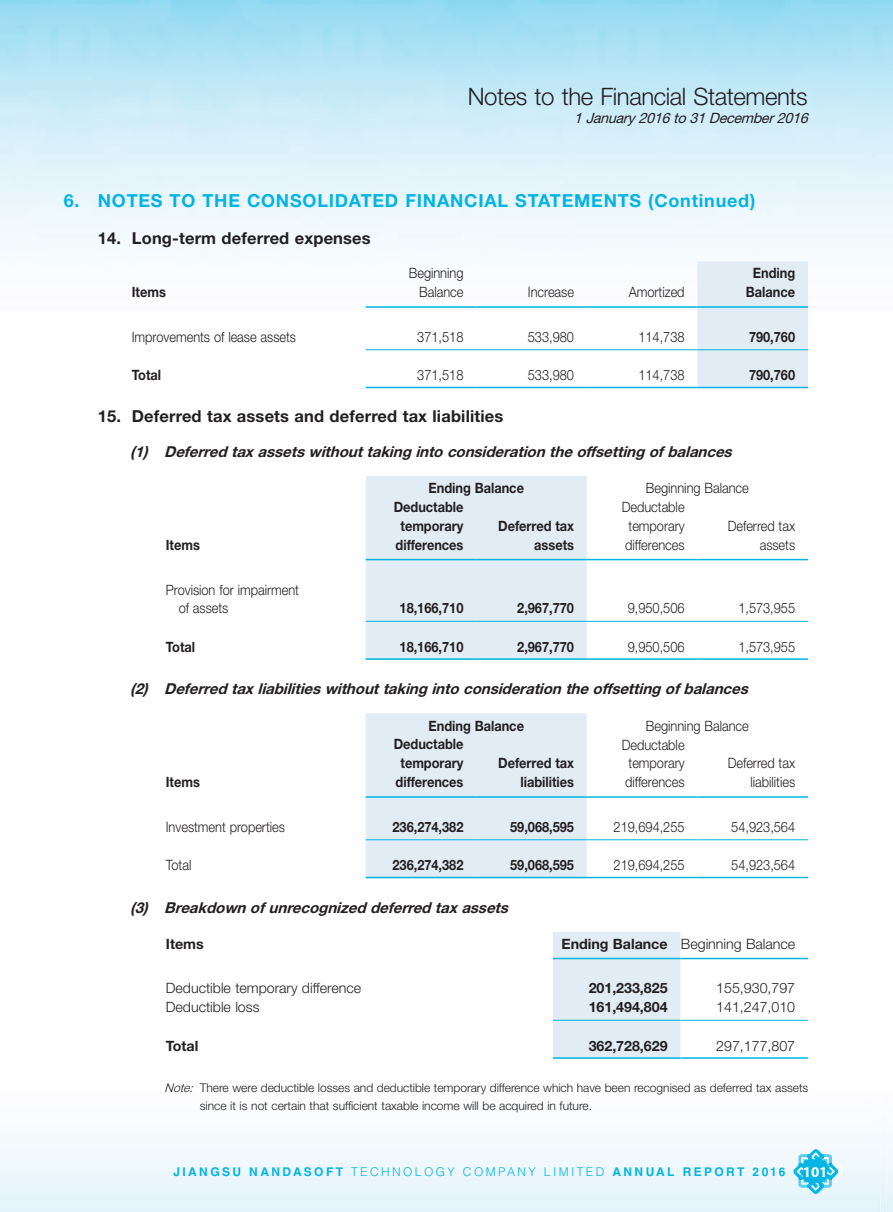
<style>
.page{position:relative;width:893px;height:1212px;background:#fff}
.page>*{position:absolute;margin:0;border:0;box-sizing:border-box;transform-origin:0 0}
.t1{font:300 24px "Helvetica Neue LT Std";letter-spacing:-.02em;color:#231f20}
.t2{font:700 18px "Helvetica Neue LT Std";letter-spacing:.045em;color:#00b4e3}
.t3{font:700 16.5px "Helvetica Neue LT Std";letter-spacing:.01em;color:#231f20}
.t4{font:italic 700 15px "Helvetica Neue LT Std";color:#231f20}
.t5{font:300 14.25px/19px "Helvetica Neue LT Std";color:#231f20;text-align:right;scale:.9 1}
.t6{font:700 14.25px/19px "Helvetica Neue LT Std";color:#231f20;text-align:center;scale:.9 1}
.t7{font:300 14.25px "Helvetica Neue LT Std";color:#231f20}
.t8{font:700 14.25px "Helvetica Neue LT Std";color:#231f20}
.t9{font:italic 14.25px "Helvetica Neue LT Std";color:#231f20}
.t10{font:300 12px/17.4px "Helvetica Neue LT Std";letter-spacing:-.005em;color:#231f20}
.t11{font:700 12px "Helvetica LT Std";letter-spacing:.2em;color:#00b4e3}
.s1{font-weight:700}
.s2{font-style:italic}
.s3{font-weight:300}
.s4{font-family:"Myriad Pro";font-size:15px;color:#fff}
</style>
<div class="page">
<img style="left:793px;top:1149px;width:45px;height:45px">
<div style="left:697px;top:261px;width:111px;height:126px;background:#e2ecf5"></div>
<hr style="left:366px;top:306px;width:110px;height:2px;background:#00b4e3">
<hr style="left:476px;top:306px;width:111px;height:2px;background:#00b4e3">
<hr style="left:587px;top:306px;width:110px;height:2px;background:#00b4e3">
<hr style="left:697px;top:306px;width:111px;height:2px;background:#00b4e3">
<hr style="left:366px;top:349px;width:110px;height:1px;background:#00b4e3">
<hr style="left:476px;top:349px;width:111px;height:1px;background:#00b4e3">
<hr style="left:587px;top:349px;width:110px;height:1px;background:#00b4e3">
<hr style="left:697px;top:349px;width:111px;height:1px;background:#00b4e3">
<hr style="left:366px;top:387px;width:110px;height:1px;background:#00b4e3">
<hr style="left:476px;top:387px;width:111px;height:1px;background:#00b4e3">
<hr style="left:587px;top:387px;width:110px;height:1px;background:#00b4e3">
<hr style="left:697px;top:387px;width:111px;height:1px;background:#00b4e3">
<div style="left:366px;top:476px;width:221px;height:182px;background:#e2ecf5"></div>
<hr style="left:366px;top:559px;width:110px;height:1px;background:#00b4e3">
<hr style="left:476px;top:559px;width:111px;height:1px;background:#00b4e3">
<hr style="left:587px;top:559px;width:110px;height:1px;background:#00b4e3">
<hr style="left:697px;top:559px;width:111px;height:1px;background:#00b4e3">
<hr style="left:366px;top:621px;width:110px;height:1px;background:#00b4e3">
<hr style="left:476px;top:621px;width:111px;height:1px;background:#00b4e3">
<hr style="left:587px;top:621px;width:110px;height:1px;background:#00b4e3">
<hr style="left:697px;top:621px;width:111px;height:1px;background:#00b4e3">
<hr style="left:366px;top:658px;width:110px;height:2px;background:#00b4e3">
<hr style="left:476px;top:658px;width:111px;height:2px;background:#00b4e3">
<hr style="left:587px;top:658px;width:110px;height:2px;background:#00b4e3">
<hr style="left:697px;top:658px;width:111px;height:2px;background:#00b4e3">
<div style="left:366px;top:713px;width:221px;height:164px;background:#e2ecf5"></div>
<hr style="left:366px;top:796px;width:110px;height:2px;background:#00b4e3">
<hr style="left:476px;top:796px;width:111px;height:2px;background:#00b4e3">
<hr style="left:587px;top:796px;width:110px;height:2px;background:#00b4e3">
<hr style="left:697px;top:796px;width:111px;height:2px;background:#00b4e3">
<hr style="left:366px;top:839px;width:110px;height:1px;background:#00b4e3">
<hr style="left:476px;top:839px;width:111px;height:1px;background:#00b4e3">
<hr style="left:587px;top:839px;width:110px;height:1px;background:#00b4e3">
<hr style="left:697px;top:839px;width:111px;height:1px;background:#00b4e3">
<hr style="left:366px;top:877px;width:110px;height:1px;background:#00b4e3">
<hr style="left:476px;top:877px;width:111px;height:1px;background:#00b4e3">
<hr style="left:587px;top:877px;width:110px;height:1px;background:#00b4e3">
<hr style="left:697px;top:877px;width:111px;height:1px;background:#00b4e3">
<div style="left:553px;top:932px;width:127px;height:125px;background:#e2ecf5"></div>
<hr style="left:553px;top:958px;width:127px;height:1px;background:#00b4e3">
<hr style="left:680px;top:958px;width:128px;height:1px;background:#00b4e3">
<hr style="left:553px;top:1020px;width:127px;height:1px;background:#00b4e3">
<hr style="left:680px;top:1020px;width:128px;height:1px;background:#00b4e3">
<hr style="left:553px;top:1057px;width:127px;height:2px;background:#00b4e3">
<hr style="left:680px;top:1057px;width:128px;height:2px;background:#00b4e3">
<h1 class="t1" style="left:468px;top:82px;width:342px">Notes to the Financial Statements</h1>
<p class="t9" style="left:574px;top:110px;width:240px">1January2016to31December2016</p>
<p class="t2" style="left:64px;top:190px;width:693px">6. NOTES TO THE CONSOLIDATED FINANCIAL STATEMENTS (Continued)</p>
<p class="t3" style="left:98px;top:228px;width:274px">14. Long-term deferred expenses</p>
<p class="t6" style="left:132px;top:282px;width:39px">Items</p>
<p class="t5" style="left:409px;top:264px;width:62px">Beginning<br>Balance</p>
<p class="t5" style="left:528px;top:282px;width:53px">Increase</p>
<p class="t5" style="left:629px;top:282px;width:64px">Amortized</p>
<p class="t6" style="left:746px;top:263px;width:56px">Ending<br>Balance</p>
<p class="t5" style="left:132px;top:327px;width:184px">Improvements of lease assets</p>
<p class="t5" style="left:417px;top:327px;width:53px">371,518</p>
<p class="t5" style="left:528px;top:327px;width:53px">533,980</p>
<p class="t5" style="left:638px;top:327px;width:53px">114,738</p>
<p class="t6" style="left:749px;top:327px;width:53px">790,760</p>
<p class="t6" style="left:132px;top:365px;width:34px">Total</p>
<p class="t5" style="left:417px;top:365px;width:53px">371,518</p>
<p class="t5" style="left:528px;top:365px;width:53px">533,980</p>
<p class="t5" style="left:638px;top:365px;width:53px">114,738</p>
<p class="t6" style="left:749px;top:365px;width:53px">790,760</p>
<p class="t3" style="left:98px;top:406px;width:407px">15. Deferred tax assets and deferred tax liabilities</p>
<p class="t4" style="left:130px;top:442px;width:608px">(1) Deferred taxassetswithouttaking into considerationtheoffsetting ofbalances</p>
<p class="t6" style="left:428px;top:478px;width:108px">Ending Balance</p>
<p class="t5" style="left:646px;top:478px;width:116px">Beginning Balance</p>
<p class="t6" style="left:166px;top:535px;width:39px">Items</p>
<p class="t5" style="left:179px;top:580px;width:135px;text-align:left;text-indent:-13px">Provision for impairment of assets</p>
<p class="t6" style="left:394px;top:497px;width:79px">Deductable temporary differences</p>
<p class="t6" style="left:498px;top:516px;width:86px;text-align:right">Deferred tax assets</p>
<p class="t5" style="left:622px;top:497px;width:71px;text-align:justify">Deductable temporary differences</p>
<p class="t5" style="left:728px;top:516px;width:77px">Deferred tax assets</p>
<p class="t6" style="left:400px;top:598px;width:73px">18,166,710</p>
<p class="t6" style="left:517px;top:598px;width:65px">2,967,770</p>
<p class="t5" style="left:628px;top:599px;width:65px">9,950,506</p>
<p class="t5" style="left:738px;top:599px;width:65px">1,573,955</p>
<p class="t6" style="left:166px;top:637px;width:34px">Total</p>
<p class="t6" style="left:400px;top:637px;width:73px">18,166,710</p>
<p class="t6" style="left:517px;top:637px;width:65px">2,967,770</p>
<p class="t5" style="left:628px;top:637px;width:65px">9,950,506</p>
<p class="t5" style="left:738px;top:637px;width:65px">1,573,955</p>
<p class="t4" style="left:130px;top:679px;width:624px">(2) Deferred taxliabilitieswithouttaking into considerationtheoffsetting ofbalances</p>
<p class="t6" style="left:428px;top:715px;width:108px">Ending Balance</p>
<p class="t5" style="left:646px;top:715px;width:116px">Beginning Balance</p>
<p class="t6" style="left:166px;top:772px;width:39px">Items</p>
<p class="t6" style="left:394px;top:734px;width:79px">Deductable temporary differences</p>
<p class="t6" style="left:498px;top:753px;width:86px;text-align:right">Deferred tax liabilities</p>
<p class="t5" style="left:622px;top:734px;width:71px;text-align:justify">Deductable temporary differences</p>
<p class="t5" style="left:728px;top:753px;width:77px">Deferred tax liabilities</p>
<p class="t5" style="left:166px;top:817px;width:134px">Investment properties</p>
<p class="t6" style="left:392px;top:817px;width:80px">236,274,382</p>
<p class="t6" style="left:510px;top:817px;width:73px">59,068,595</p>
<p class="t5" style="left:614px;top:817px;width:80px">219,694,255</p>
<p class="t5" style="left:731px;top:817px;width:73px">54,923,564</p>
<p class="t5" style="left:166px;top:855px;width:30px">Total</p>
<p class="t6" style="left:392px;top:855px;width:80px">236,274,382</p>
<p class="t6" style="left:510px;top:855px;width:73px">59,068,595</p>
<p class="t5" style="left:614px;top:855px;width:80px">219,694,255</p>
<p class="t5" style="left:731px;top:855px;width:73px">54,923,564</p>
<p class="t4" style="left:130px;top:898px;width:384px">(3) Breakdownofunrecognized deferred taxassets</p>
<p class="t8" style="left:166px;top:935px;width:39px">Items</p>
<p class="t7" style="left:562px;top:935px;width:235px"><span class="s1">Ending Balance</span> Beginning Balance</p>
<p class="t7" style="left:166px;top:980px;width:197px">Deductible temporary difference</p>
<p class="t8" style="left:589px;top:979px;width:80px">201,233,825</p>
<p class="t7" style="left:716px;top:980px;width:80px">155,930,797</p>
<p class="t7" style="left:166px;top:999px;width:95px">Deductible loss</p>
<p class="t8" style="left:589px;top:998px;width:80px">161,494,804</p>
<p class="t7" style="left:716px;top:999px;width:80px">141,247,010</p>
<p class="t8" style="left:166px;top:1037px;width:34px">Total</p>
<p class="t8" style="left:589px;top:1037px;width:80px">362,728,629</p>
<p class="t7" style="left:716px;top:1037px;width:80px">297,177,807</p>
<p class="t10" style="left:200px;top:1079px;width:610px;text-indent:-35px"><span class="s2">Note:</span> There were deductible losses and deductible temporary difference which have been recognised as deferred tax assets since it is not certain that sufficient taxable income will be acquired in future.</p>
<p class="t11" style="left:173px;top:1164px;width:674px">JIANGSU NANDASOFT <span class="s3">TECHNOLOGY COMPANY LIMITED</span> ANNUAL REPORT 2016 <span class="s4">101 101</span></p>
</div>
